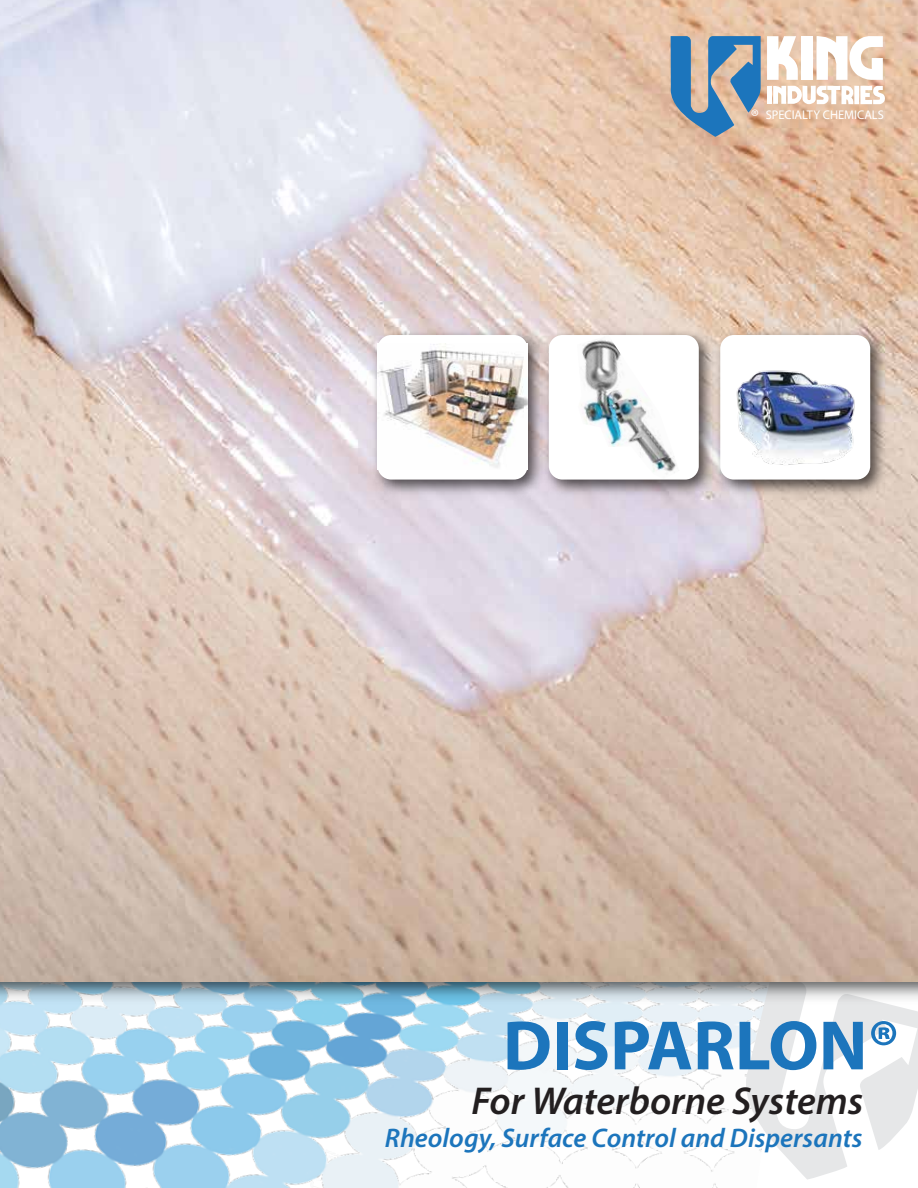
<style>
.page{position:relative;width:918px;height:1188px;background:#fff}
.page>*{position:absolute;margin:0;border:0;box-sizing:border-box;transform-origin:0 0}
.t1{font:700 70.5px "Myriad Pro";color:#1c75bc}
.t2{font:italic 600 39px "Myriad Pro";color:#231f20}
.t3{font:italic 600 27px "Myriad Pro";color:#1c75bc}
.t4{font:12.6px "Myriad Pro";color:#fff}
.s1{font-size:19.8px}
</style>
<div class="page">
<img style="left:0;top:1010px;width:740px;height:178px">
<svg style="left:740px;top:1010px;width:178px;height:170px"></svg>
<img style="left:0;top:981px;width:918px;height:29px">
<img style="left:0;top:0;width:918px;height:981px">
<img style="left:721px;top:324px;width:171px;height:177px">
<div style="left:720px;top:335px;width:150px;height:145px;background:#fff;border-radius:14px"></div>
<img style="left:550px;top:324px;width:171px;height:177px">
<div style="left:549px;top:335px;width:150px;height:145px;background:#fff;border-radius:14px"></div>
<img style="left:367px;top:324px;width:183px;height:177px">
<div style="left:378px;top:335px;width:150px;height:145px;background:#fff;border-radius:14px"></div>
<img style="left:378px;top:344px;width:149px;height:124px">
<img style="left:581px;top:339px;width:96px;height:135px">
<svg style="left:671px;top:36px;width:90px;height:101px"></svg>
<svg style="left:767px;top:36px;width:31px;height:44px"></svg>
<div style="left:802px;top:36px;width:11px;height:44px;background:#fff"></div>
<svg style="left:817px;top:35px;width:66px;height:45px"></svg>
<div style="left:767px;top:86px;width:5px;height:18px;background:#fff"></div>
<svg style="left:773px;top:86px;width:112px;height:18px"></svg>
<img style="left:736px;top:370px;width:119px;height:95px">
<p class="t4" style="left:751px;top:107px;width:135px"><span class="s1">®</span> SPECIALTY CHEMICALS</p>
<h1 class="t1" style="left:503px;top:1000px;width:398px">DISPARLON®</h1>
<h2 class="t2" style="left:471px;top:1076px;width:394px">For Waterborne Systems</h2>
<p class="t3" style="left:385px;top:1121px;width:479px">Rheology, Surface Control and Dispersants</p>
</div>
